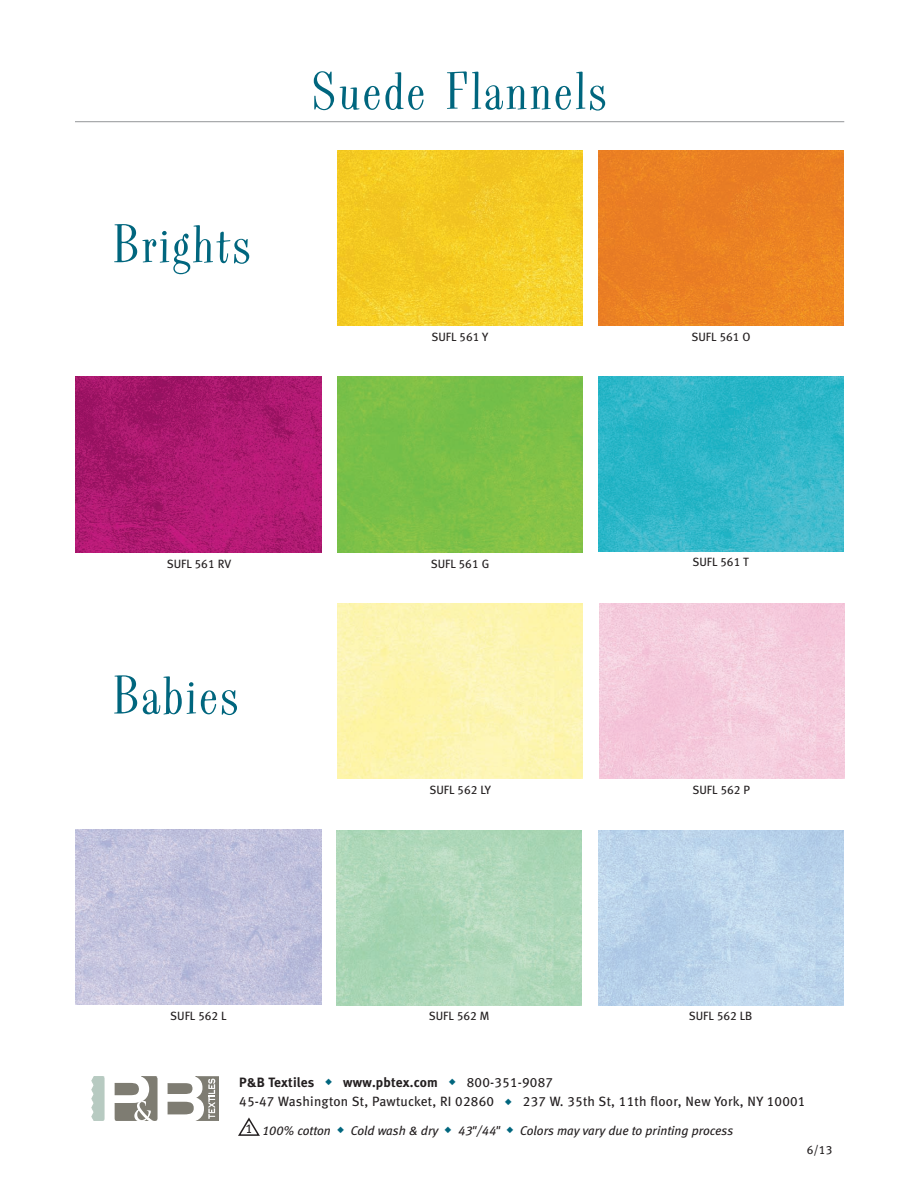
<style>
.page{position:relative;width:918px;height:1188px;background:#fff}
.page>*{position:absolute;margin:0;border:0;box-sizing:border-box;transform-origin:0 0}
.t1{font:54px "Beatnik";letter-spacing:.005em;color:#00667e;scale:1.4 1}
.t2{font:13.5px "Meta Book LF";letter-spacing:.015em;color:#231f20}
.t3{font:13.5px "Meta Bold LF";letter-spacing:.01em;color:#231f20}
.t4{font:italic 12.75px "Meta Book LF";color:#231f20}
.t5{font:12px "Meta Book LF";color:#231f20}
.s1{color:#00667e}
.s2{font-family:"Meta Book LF"}
.s3{font-style:normal}
</style>
<div class="page">
<img style="left:599px;top:831px;width:244px;height:174px">
<img style="left:336px;top:831px;width:246px;height:174px">
<img style="left:76px;top:377px;width:246px;height:175px">
<img style="left:337px;top:377px;width:246px;height:175px">
<img style="left:75px;top:830px;width:246px;height:175px">
<img style="left:337px;top:603px;width:246px;height:175px">
<img style="left:599px;top:603px;width:245px;height:175px">
<img style="left:337px;top:151px;width:246px;height:175px">
<img style="left:599px;top:151px;width:245px;height:175px">
<hr style="left:75px;top:121px;width:769px;height:1px;background:#939598">
<img style="left:599px;top:376px;width:244px;height:176px">
<svg style="left:92px;top:1076px;width:127px;height:45px"></svg>
<svg style="left:238px;top:1117px;width:22px;height:19px"></svg>
<h1 class="t1" style="left:112px;top:212px;width:101px">Brights</h1>
<h1 class="t1" style="left:310px;top:59px;width:214px">Suede Flannels</h1>
<p class="t5" style="left:431px;top:332px;width:58px">SUFL 561 Y</p>
<p class="t5" style="left:691px;top:332px;width:61px">SUFL 561 O</p>
<p class="t5" style="left:167px;top:559px;width:66px">SUFL 561 RV</p>
<p class="t5" style="left:431px;top:559px;width:60px">SUFL 561 G</p>
<p class="t5" style="left:692px;top:558px;width:58px">SUFL 561 T</p>
<h1 class="t1" style="left:112px;top:663px;width:93px">Babies</h1>
<p class="t5" style="left:170px;top:1011px;width:58px">SUFL 562 L</p>
<p class="t5" style="left:429px;top:785px;width:63px">SUFL 562 LY</p>
<p class="t5" style="left:692px;top:785px;width:59px">SUFL 562 P</p>
<p class="t5" style="left:429px;top:1011px;width:62px">SUFL 562 M</p>
<p class="t5" style="left:689px;top:1011px;width:65px">SUFL 562 LB</p>
<p class="t3" style="left:239px;top:1077px;width:315px">P&amp;B Textiles <span class="s1">◆</span> www.pbtex.com <span class="s1">◆</span> <span class="s2">800-351-9087</span></p>
<p class="t2" style="left:239px;top:1096px;width:568px">45-47 Washington St, Pawtucket, RI 02860 <span class="s1">◆</span> 237 W. 35th St, 11th floor, New York, NY 10001</p>
<p class="t4" style="left:246px;top:1125px;width:489px"><span class="s3">1</span> 100% cotton <span class="s1">◆</span> Cold wash &amp; dry <span class="s1">◆</span> 43"/44" <span class="s1">◆</span> Colors may vary due to printing process</p>
<p class="t5" style="left:807px;top:1145px;width:27px">6/13</p>
</div>
